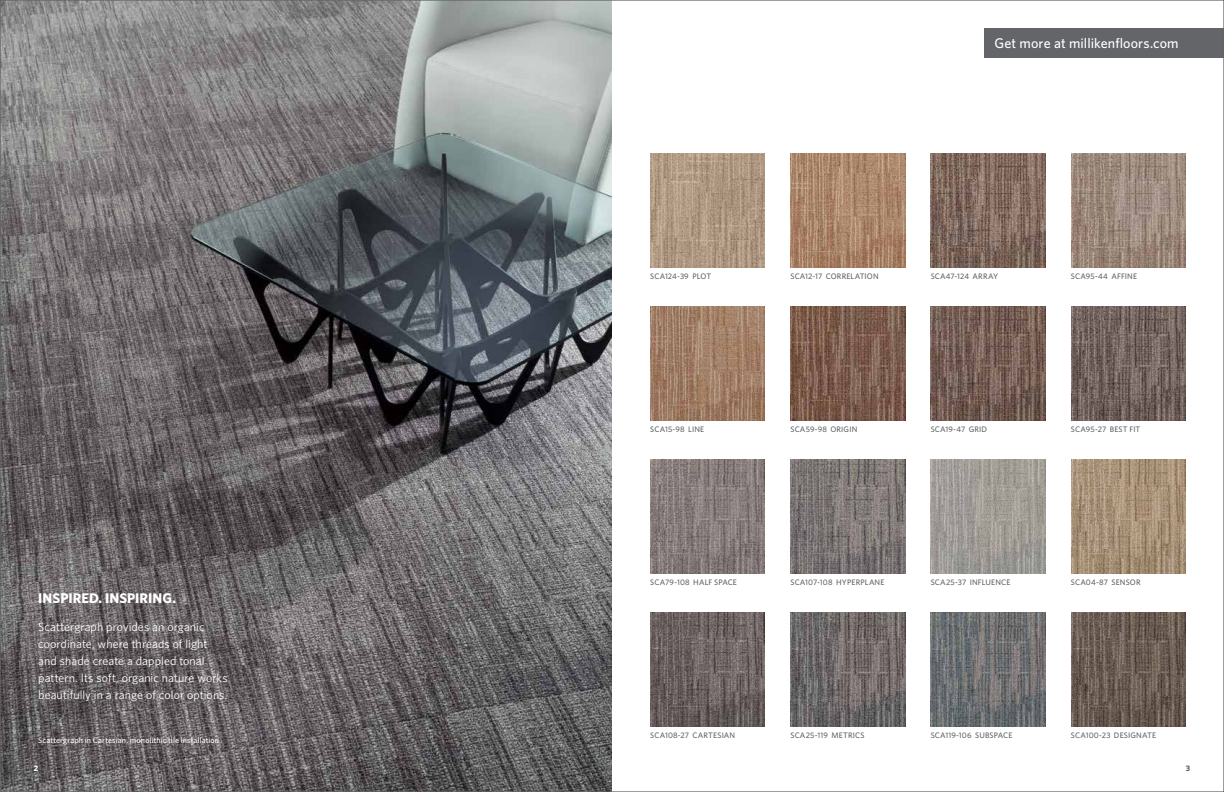
<style>
.page{position:relative;width:1224px;height:792px;background:#fff}
.page>*{position:absolute;margin:0;border:0;box-sizing:border-box;transform-origin:0 0}
.t1{font:500 14px "Whitney";letter-spacing:.005em;color:#fff}
.t2{font:700 14px "Whitney";letter-spacing:.005em;color:#fff}
.t3{font:12px/17px "Whitney";letter-spacing:.005em;color:#fff}
.t4{font:500 8px "Whitney";letter-spacing:.02em;color:#616366}
.t5{font:500 8px "Whitney";letter-spacing:.015em;color:#fff}
.t6{font:700 8px "Whitney";color:#fff}
.t7{font:700 8px "Whitney";color:#616366}
</style>
<div class="page">
<img style="left:2px;top:2px;width:610px;height:788px">
<img style="left:1071px;top:612px;width:115px;height:115px">
<img style="left:931px;top:612px;width:115px;height:115px">
<img style="left:790px;top:612px;width:115px;height:115px">
<img style="left:650px;top:612px;width:115px;height:115px">
<img style="left:1071px;top:459px;width:115px;height:115px">
<img style="left:931px;top:459px;width:115px;height:115px">
<img style="left:790px;top:459px;width:115px;height:115px">
<img style="left:650px;top:459px;width:115px;height:115px">
<img style="left:1071px;top:306px;width:115px;height:115px">
<img style="left:931px;top:306px;width:115px;height:115px">
<img style="left:790px;top:306px;width:115px;height:115px">
<img style="left:650px;top:306px;width:115px;height:115px">
<img style="left:1071px;top:153px;width:115px;height:115px">
<img style="left:931px;top:153px;width:115px;height:115px">
<img style="left:790px;top:153px;width:115px;height:115px">
<img style="left:650px;top:153px;width:115px;height:115px">
<div style="left:985px;top:28px;width:239px;height:29px;background:#636569"></div>
<h1 class="t1" style="left:994px;top:34px;width:186px">Get more at millikenfloors.com</h1>
<p class="t4" style="left:650px;top:271px;width:62px">SCA124-39 PLOT</p>
<p class="t4" style="left:790px;top:271px;width:90px">SCA12-17 CORRELATION</p>
<p class="t4" style="left:931px;top:271px;width:69px">SCA47-124 ARRAY</p>
<p class="t4" style="left:1071px;top:271px;width:68px">SCA95-44 AFFINE</p>
<p class="t4" style="left:650px;top:424px;width:56px">SCA15-98 LINE</p>
<p class="t4" style="left:790px;top:424px;width:68px">SCA59-98 ORIGIN</p>
<p class="t4" style="left:931px;top:424px;width:58px">SCA19-47 GRID</p>
<p class="t4" style="left:1071px;top:424px;width:71px">SCA95-27 BEST FIT</p>
<h1 class="t2" style="left:38px;top:589px;width:139px">INSPIRED. INSPIRING.</h1>
<h2 class="t3" style="left:38px;top:618px;width:191px">Scattergraph provides an organic coordinate, where threads of light and shade create a dappled tonal pattern. Its soft, organic nature works beautifully in a range of color options.</h2>
<p class="t5" style="left:38px;top:735px;width:182px">Scattergraph in Cartesian, monolithic tile installation</p>
<p class="t4" style="left:650px;top:577px;width:88px">SCA79-108 HALF SPACE</p>
<p class="t4" style="left:790px;top:577px;width:96px">SCA107-108 HYPERPLANE</p>
<p class="t4" style="left:931px;top:577px;width:81px">SCA25-37 INFLUENCE</p>
<p class="t4" style="left:1071px;top:577px;width:71px">SCA04-87 SENSOR</p>
<p class="t4" style="left:650px;top:730px;width:87px">SCA108-27 CARTESIAN</p>
<p class="t4" style="left:790px;top:730px;width:75px">SCA25-119 METRICS</p>
<p class="t4" style="left:931px;top:730px;width:83px">SCA119-106 SUBSPACE</p>
<p class="t4" style="left:1071px;top:730px;width:87px">SCA100-23 DESIGNATE</p>
<p class="t6" style="left:34px;top:763px;width:6px">2</p>
<p class="t7" style="left:1186px;top:763px;width:6px">3</p>
</div>
